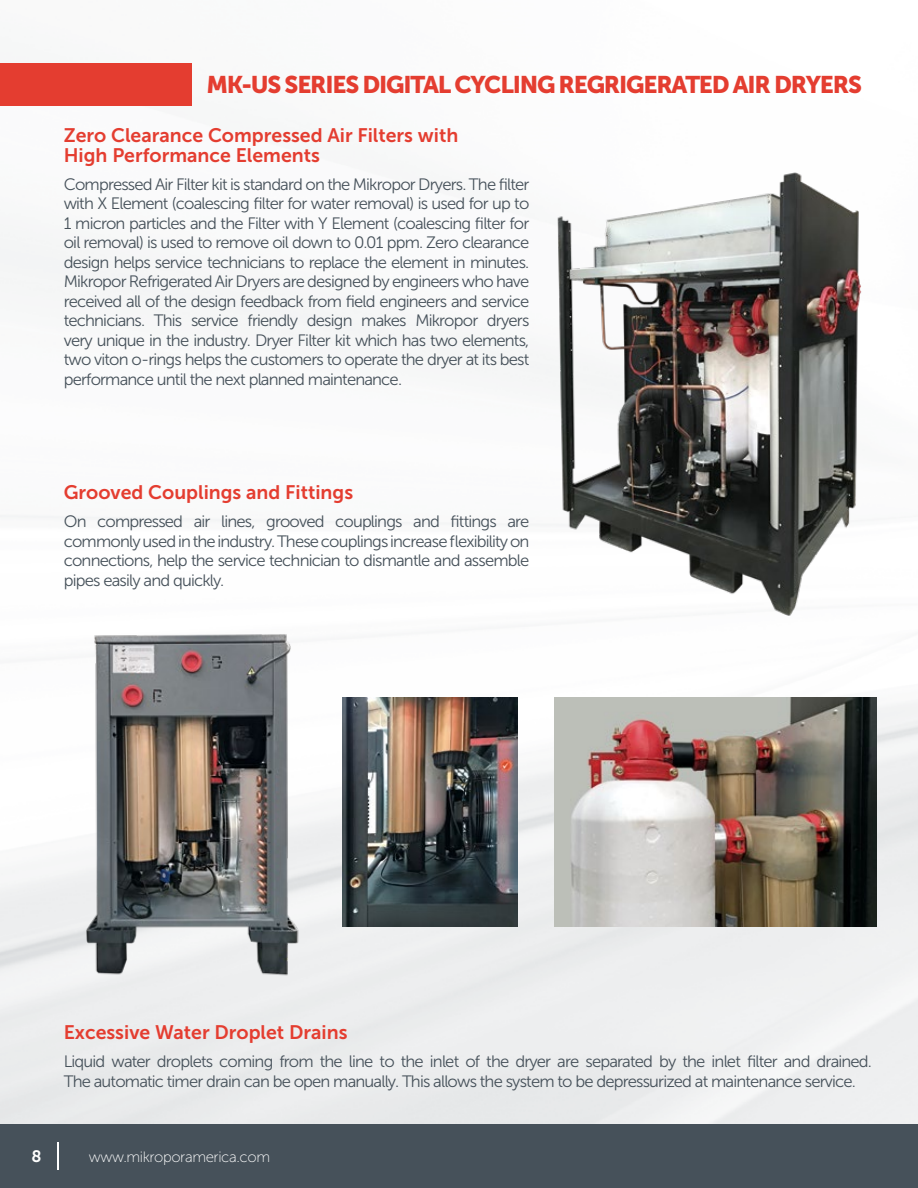
<style>
.page{position:relative;width:918px;height:1188px;background:#fff}
.page>*{position:absolute;margin:0;border:0;box-sizing:border-box;transform-origin:0 0}
.t1{font:24px "Museo Sans 900";letter-spacing:-.05em;color:#e43d30}
.t2{font:19.5px/19.5px "Museo Sans 700";color:#e43d30}
.t3{font:16.5px/19.5px "Museo Sans 300";letter-spacing:-.05em;color:#46515a;text-align:justify}
.t4{font:16.5px "Museo Sans 700";color:#fff}
.t5{font:15px "Museo Sans 100";letter-spacing:-.025em;color:#fff}
</style>
<div class="page">
<img style="left:0;top:63px;width:918px;height:1061px">
<div style="left:0;top:1124px;width:918px;height:64px;background:#46515a"></div>
<svg style="left:57px;top:1143px;width:1px;height:27px"></svg>
<div style="left:0;top:63px;width:191px;height:43px;background:#e43d30"></div>
<img style="left:545px;top:132px;width:328px;height:498px">
<img style="left:343px;top:697px;width:174px;height:230px">
<img style="left:555px;top:697px;width:322px;height:230px">
<img style="left:74px;top:622px;width:229px;height:362px">
<h1 class="t1" style="left:206px;top:71px;width:657px">MK-US SERIES DIGITAL CYCLING REGRIGERATED AIR DRYERS</h1>
<p class="t2" style="left:64px;top:126px;width:396px">Zero Clearance Compressed Air Filters with<br>High Performance Elements</p>
<p class="t3" style="left:64px;top:174px;width:467px">Compressed Air Filter kit is standard on the Mikropor Dryers. The filter with X Element (coalescing filter for water removal) is used for up to 1 micron particles and the Filter with Y Element (coalescing filter for oil removal) is used to remove oil down to 0.01 ppm. Zero clearance design helps service technicians to replace the element in minutes.<br>Mikropor Refrigerated Air Dryers are designed by engineers who have received all of the design feedback from field engineers and service technicians. This service friendly design makes Mikropor dryers very unique in the industry. Dryer Filter kit which has two elements, two viton o-rings helps the customers to operate the dryer at its best performance until the next planned maintenance.</p>
<p class="t2" style="left:64px;top:483px;width:291px">Grooved Couplings and Fittings</p>
<p class="t3" style="left:64px;top:512px;width:467px">On compressed air lines, grooved couplings and fittings are commonly used in the industry. These couplings increase flexibility on connections, help the service technician to dismantle and assemble pipes easily and quickly.</p>
<p class="t2" style="left:64px;top:1023px;width:285px">Excessive Water Droplet Drains</p>
<p class="t3" style="left:64px;top:1052px;width:810px">Liquid water droplets coming from the line to the inlet of the dryer are separated by the inlet filter and drained.<br>The automatic timer drain can be open manually. This allows the system to be depressurized at maintenance service.</p>
<p class="t4" style="left:31px;top:1147px;width:12px">8</p>
<p class="t5" style="left:89px;top:1149px;width:183px">www.mikroporamerica.com</p>
</div>
